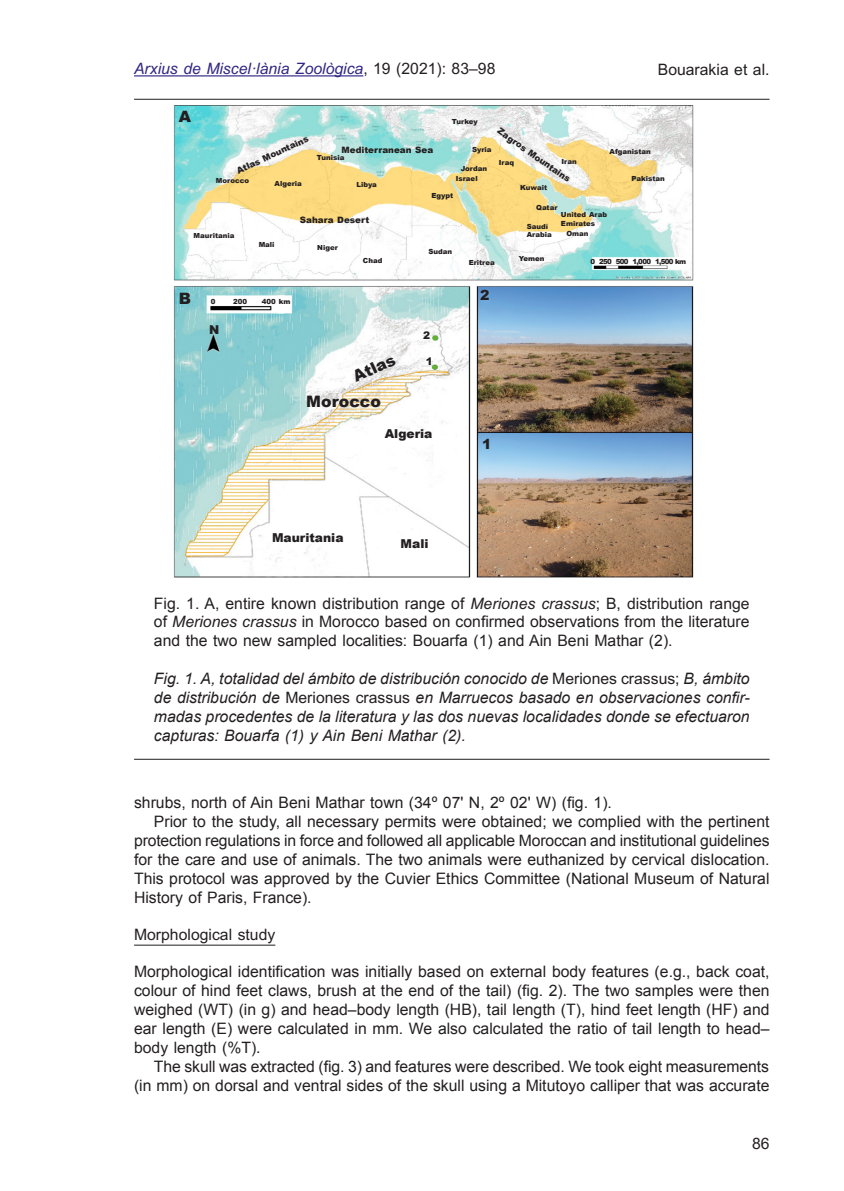
<style>
.page{position:relative;width:844px;height:1191px;background:#fff}
.page>*{position:absolute;margin:0;border:0;box-sizing:border-box;transform-origin:0 0}
.Normal_ang{font:15.75px/18.9px "Arial";color:#231f20;text-align:justify}
.Normal_1º_ang{font:15.75px/18.9px "Arial";color:#231f20;text-align:justify}
.Peu_2_esp{font:italic 15.75px/18.9px "Arial";color:#231f20;text-align:justify}
.Peu_1_ang{font:15.75px/18.9px "Arial";color:#231f20;text-align:justify}
.t1{font:15.75px "Arial Italic MT2";color:#302784}
.Subtítol_2{font:15.75px "Arial MT2";color:#231f20}
.Normal_1º_ang-2{font:900 15.75px "Arial";color:#231f20}
.Normal_1º_ang-3{font:15.75px "Arial Black 2";color:#231f20}
.Normal_1º_ang-4{font:14px "Arial Black 2";color:#231f20}
.Normal_1º_ang-5{font:900 12.25px "Arial";color:#231f20}
.Normal_1º_ang-6{font:12.25px "Arial Black 2";color:#231f20}
.Normal_1º_ang-7{font:10.5px "Arial Black 2";color:#231f20}
.Normal_1º_ang-8{font:900 8.75px "Arial";color:#231f20}
.Normal_1º_ang-9{font:900 7px "Arial";color:#231f20}
.Normal_1º_ang-10{font:900 7px "Arial";letter-spacing:-.09em;color:#231f20}
.Normal_1º_esp{font:900 7px "Arial";color:#231f20}
.Normal_1º_ang-11{font:7px "Arial Black 2";color:#231f20}
.s1{font-family:"Arial MT2";color:#231f20}
.s2{font-family:"Arial Italic MT2"}
.s3{font-family:"Arial MT2"}
.s4{font-family:"Arial MT2";font-style:normal}
</style>
<div class="page">
<hr style="left:134px;top:75px;width:229px;height:1px;background:#302784">
<hr style="left:134px;top:944px;width:141px;height:1px;background:#1d1e1f">
<img style="left:173px;top:105px;width:521px;height:473px">
<hr style="left:134px;top:759px;width:635px;height:1px;background:#1d1e1f">
<hr style="left:134px;top:99px;width:635px;height:1px;background:#1d1e1f">
<p class="t1" style="left:134px;top:58px;width:363px">Arxius de Miscel·lània Zoològica<span class="s1">, 19 (2021): 83–98</span></p>
<p class="Subtítol_2" style="left:657px;top:59px;width:113px">Bouarakia et al.</p>
<p class="Normal_1º_ang-3" style="left:179px;top:105px;width:14px">A</p>
<p class="Normal_1º_ang-9" style="left:451px;top:116px;width:28px">Turkey</p>
<p class="Normal_1º_ang-8" style="left:502px;top:125px;width:88px;rotate:35deg">Zagros Mountains</p>
<p class="Normal_1º_ang-8" style="left:234px;top:165px;width:80px;rotate:-25deg">Atlas Mountains</p>
<p class="Normal_1º_ang-9" style="left:216px;top:176px;width:35px">Morocco</p>
<p class="Normal_1º_ang-8" style="left:300px;top:213px;width:71px">Sahara Desert</p>
<p class="Normal_1º_ang-8" style="left:341px;top:143px;width:93px">Mediterranean Sea</p>
<p class="Normal_1º_ang-9" style="left:472px;top:144px;width:21px">Syria</p>
<p class="Normal_1º_ang-9" style="left:609px;top:146px;width:43px">Afganistan</p>
<p class="Normal_1º_ang-9" style="left:631px;top:174px;width:35px">Pakistan</p>
<p class="Normal_1º_ang-9" style="left:316px;top:153px;width:29px">Tunisia</p>
<p class="Normal_1º_ang-9" style="left:561px;top:157px;width:17px">Iran</p>
<p class="Normal_1º_ang-9" style="left:499px;top:157px;width:17px">Iraq</p>
<p class="Normal_1º_ang-9" style="left:460px;top:164px;width:28px">Jordan</p>
<p class="Normal_1º_ang-9" style="left:455px;top:173px;width:23px">Israel</p>
<p class="Normal_1º_ang-9" style="left:274px;top:179px;width:29px">Algeria</p>
<p class="Normal_1º_ang-9" style="left:356px;top:179px;width:22px">Libya</p>
<p class="Normal_1º_ang-9" style="left:520px;top:182px;width:28px">Kuwait</p>
<p class="Normal_1º_ang-9" style="left:431px;top:190px;width:23px">Egypt</p>
<p class="Normal_1º_ang-9" style="left:536px;top:202px;width:23px">Qatar</p>
<p class="Normal_1º_ang-9" style="left:561px;top:210px;width:48px">United Arab</p>
<p class="Normal_1º_esp" style="left:561px;top:218px;width:36px">Emirates</p>
<p class="Normal_1º_ang-9" style="left:526px;top:221px;width:23px">Saudí</p>
<p class="Normal_1º_esp" style="left:526px;top:229px;width:27px">Arabia</p>
<p class="Normal_1º_ang-9" style="left:566px;top:229px;width:24px">Oman</p>
<p class="Normal_1º_ang-9" style="left:193px;top:231px;width:42px">Mauritania</p>
<p class="Normal_1º_ang-3" style="left:179px;top:287px;width:14px">B</p>
<p class="Normal_1º_ang-9" style="left:258px;top:239px;width:17px">Mali</p>
<p class="Normal_1º_ang-9" style="left:211px;top:296px;width:6px">0</p>
<p class="Normal_1º_ang-9" style="left:233px;top:296px;width:16px">200</p>
<p class="Normal_1º_ang-9" style="left:262px;top:296px;width:30px">400 km</p>
<p class="Normal_1º_ang-6" style="left:209px;top:320px;width:12px">N</p>
<p class="Normal_1º_ang-11" style="left:317px;top:243px;width:22px">Niger</p>
<p class="Normal_1º_ang-9" style="left:363px;top:255px;width:21px">Chad</p>
<p class="Normal_1º_ang-2" style="left:349px;top:367px;width:46px;rotate:-25deg">Atlas</p>
<p class="Normal_1º_ang-2" style="left:306px;top:390px;width:76px">Morocco</p>
<p class="Normal_1º_ang-9" style="left:428px;top:247px;width:25px">Sudan</p>
<p class="Normal_1º_ang-7" style="left:423px;top:327px;width:9px">2</p>
<p class="Normal_1º_ang-7" style="left:425px;top:353px;width:9px">1</p>
<p class="Normal_1º_ang-5" style="left:384px;top:425px;width:49px">Algeria</p>
<p class="Normal_1º_ang-9" style="left:468px;top:257px;width:28px">Eritrea</p>
<p class="Normal_1º_ang-4" style="left:480px;top:285px;width:11px">2</p>
<p class="Normal_1º_ang-4" style="left:482px;top:434px;width:11px">1</p>
<p class="Normal_1º_ang-9" style="left:518px;top:253px;width:27px">Yemen</p>
<p class="Normal_1º_ang-5" style="left:272px;top:529px;width:73px">Mauritania</p>
<p class="Normal_1º_ang-5" style="left:400px;top:535px;width:29px">Mali</p>
<p class="Normal_1º_ang-10" style="left:590px;top:257px;width:97px">0 250 500 1,000 1,500 km</p>
<p class="Peu_1_ang" style="left:154px;top:594px;width:597px">Fig. 1. A, entire known distribution range of <span class="s2">Meriones crassus</span><span class="s3">; B, distribution range </span>of <span class="s2">Meriones crassus</span> in Morocco based on confirmed observations from the literature and the two new sampled localities: Bouarfa (1) and Ain Beni Mathar (2).</p>
<p class="Peu_2_esp" style="left:154px;top:669px;width:597px">Fig. 1. A, totalidad del ámbito de distribución conocido de <span class="s4">Meriones crassus;</span> B, ámbito de distribución de <span class="s4">Meriones crassus</span> en Marruecos basado en observaciones confir&shy;madas procedentes de la literatura y las dos nuevas localidades donde se efectuaron capturas: Bouarfa (1) y Ain Beni Mathar (2).</p>
<p class="Normal_1º_ang" style="left:134px;top:793px;width:479px">shrubs, north of Ain Beni Mathar town (34º 07' N, 2º 02' W) (fig. 1).</p>
<p class="Normal_ang" style="left:134px;top:812px;width:637px;text-indent:20px">Prior to the study, all necessary permits were obtained; we complied with the pertinent protection regulations in force and followed all applicable Moroccan and institutional guidelines for the care and use of animals. The two animals were euthanized by cervical dislocation.<br>This protocol was approved by the Cuvier Ethics Committee (National Museum of Natural History of Paris, France).</p>
<p class="Subtítol_2" style="left:134px;top:924px;width:143px">Morphological study</p>
<p class="Normal_1º_ang" style="left:134px;top:962px;width:636px">Morphological identification was initially based on external body features (e.g., back coat, colour of hind feet claws, brush at the end of the tail) (fig. 2). The two samples were then weighed (WT) (in g) and head–body length (HB), tail length (T), hind feet length (HF) and ear length (E) were calculated in mm. We also calculated the ratio of tail length to head– <span class="s3">body length (%T).</span></p>
<p class="Normal_ang" style="left:134px;top:1056px;width:636px;text-align:right">The skull was extracted (fig. 3) and features were described. We took eight measurements (in mm) on dorsal and ventral sides of the skull using a Mitutoyo calliper that was accurate</p>
<p class="Subtítol_2" style="left:751px;top:1133px;width:19px">86</p>
</div>
